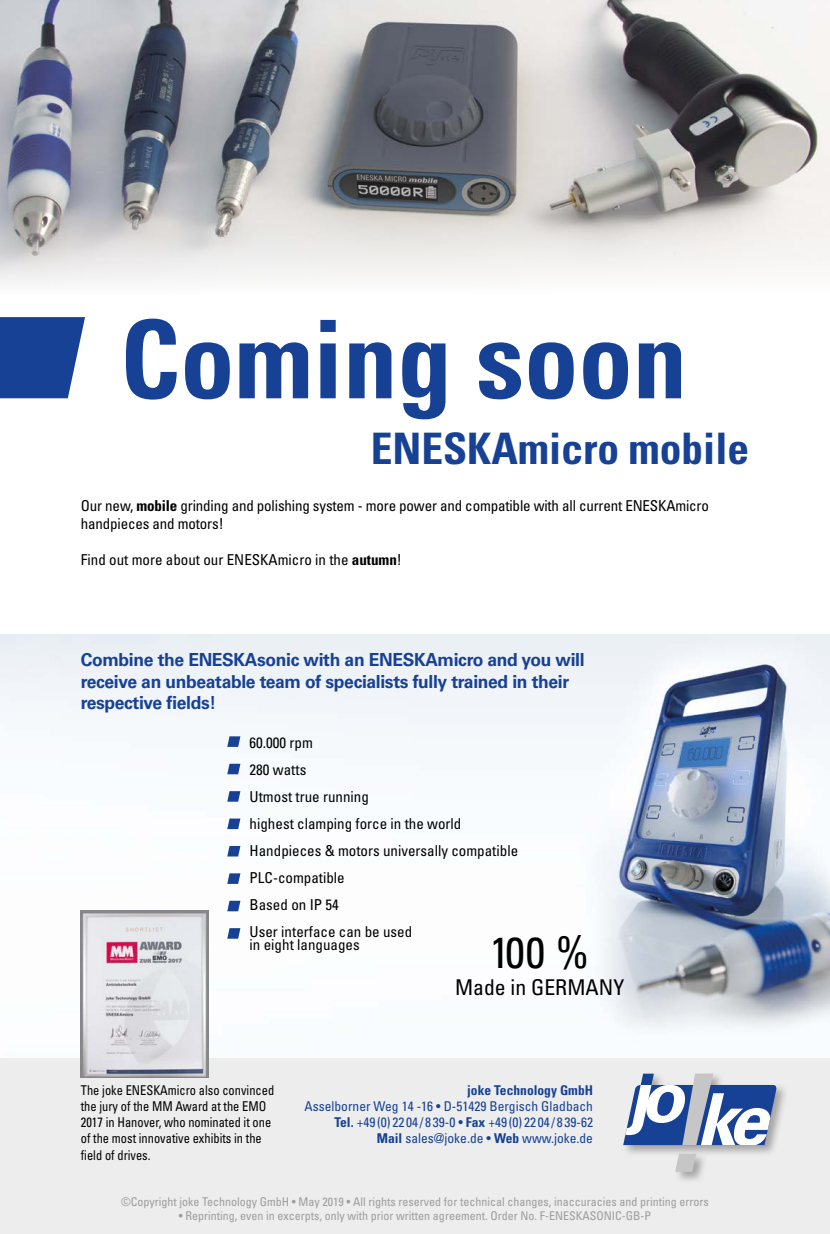
<style>
.page{position:relative;width:830px;height:1234px;background:#fff}
.page>*{position:absolute;margin:0;border:0;box-sizing:border-box;transform-origin:0 0}
.t1{font:700 condensed 108.45px "Univers LT Pro";color:#164194}
.t2{font:condensed 43.5px "Univers LT Pro";color:#000}
.t3{font:700 condensed 43.35px "Univers LT Pro";color:#164194}
.t4{font:condensed 21.75px "Univers LT Pro";color:#000}
.t5{font:700 18px/21.6px "Univers LT Pro 65";letter-spacing:-.02em;color:#164194}
.t6{font:condensed 15px/27px "Univers LT Pro";color:#000}
.t7{font:condensed 13.5px/16.2px "Univers LT Pro";color:#000;scale:.92 1}
.t8{font:condensed 13.5px/16.2px "Univers LT Pro";color:#164194;text-align:right}
.t9{font:700 condensed 13.5px "Univers LT Pro";color:#164194}
.t10{font:condensed 12px "Univers LT Pro";color:#9d9d9c}
.s1{font-weight:700}
</style>
<div class="page">
<img style="left:0;top:634px;width:829px;height:424px">
<div style="left:0;top:1058px;width:829px;height:175px;background:#ededed"></div>
<img style="left:81px;top:910px;width:127px;height:167px">
<svg style="left:623px;top:998px;width:206px;height:183px"></svg>
<img style="left:0;top:0;width:829px;height:282px">
<svg style="left:0;top:317px;width:85px;height:81px"></svg>
<svg style="left:227px;top:736px;width:13px;height:10px"></svg>
<svg style="left:227px;top:763px;width:13px;height:11px"></svg>
<svg style="left:227px;top:791px;width:13px;height:10px"></svg>
<svg style="left:227px;top:845px;width:13px;height:11px"></svg>
<svg style="left:227px;top:873px;width:13px;height:10px"></svg>
<svg style="left:227px;top:900px;width:13px;height:11px"></svg>
<svg style="left:227px;top:927px;width:13px;height:11px"></svg>
<svg style="left:227px;top:818px;width:13px;height:10px"></svg>
<h1 class="t1" style="left:120px;top:293px;width:568px">Coming soon</h1>
<h3 class="t3" style="left:370px;top:422px;width:379px">ENESKAmicro mobile</h3>
<p class="t6" style="left:81px;top:496px;width:629px;line-height:18px">Our new, <span class="s1">mobile</span> grinding and polishing system - more power and compatible with all current ENESKAmicro handpieces and motors!</p>
<p class="t6" style="left:81px;top:545px;width:322px">Find out more about our ENESKAmicro in the <span class="s1">autumn</span>!</p>
<p class="t5" style="left:81px;top:648px;width:505px">Combine the ENESKAsonic with an ENESKAmicro and you will receive an unbeatable team of specialists fully trained in their respective fields!</p>
<p class="t6" style="left:249px;top:728px;width:270px">60.000 rpm<br>280 watts<br>Utmost true running<br>highest clamping force in the world<br>Handpieces &amp; motors universally compatible<br>PLC-compatible<br>Based on IP 54<br>User interface can be used</p>
<p class="t6" style="left:249px;top:930px;width:111px">in eight languages</p>
<h2 class="t2" style="left:489px;top:924px;width:101px">100 %</h2>
<h3 class="t4" style="left:455px;top:973px;width:171px">Made in GERMANY</h3>
<p class="t7" style="left:81px;top:1081px;width:211px">The joke ENESKAmicro also convinced the jury of the MM Award at the EMO<br>2017 in Hanover, who nominated it one of the most innovative exhibits in the field of drives.</p>
<p class="t9" style="left:467px;top:1081px;width:127px">joke Technology GmbH</p>
<p class="t8" style="left:304px;top:1097px;width:290px">Asselborner Weg 14 -16 • D-51429 Bergisch Gladbach<br><span class="s1">Tel.</span> +49 (0) 22 04 / 8 39-0 • <span class="s1">Fax</span> +49 (0) 22 04 / 8 39-62<br><span class="s1">Mail</span> sales@joke.de • <span class="s1">Web</span> www.joke.de</p>
<p class="t10" style="left:121px;top:1193px;width:589px">©Copyright joke Technology GmbH • May 2019 • All rights reserved for technical changes, inaccuracies and printing errors</p>
<p class="t10" style="left:179px;top:1207px;width:473px">• Reprinting, even in excerpts, only with prior written agreement. Order No. F-ENESKASONIC-GB-P</p>
</div>
